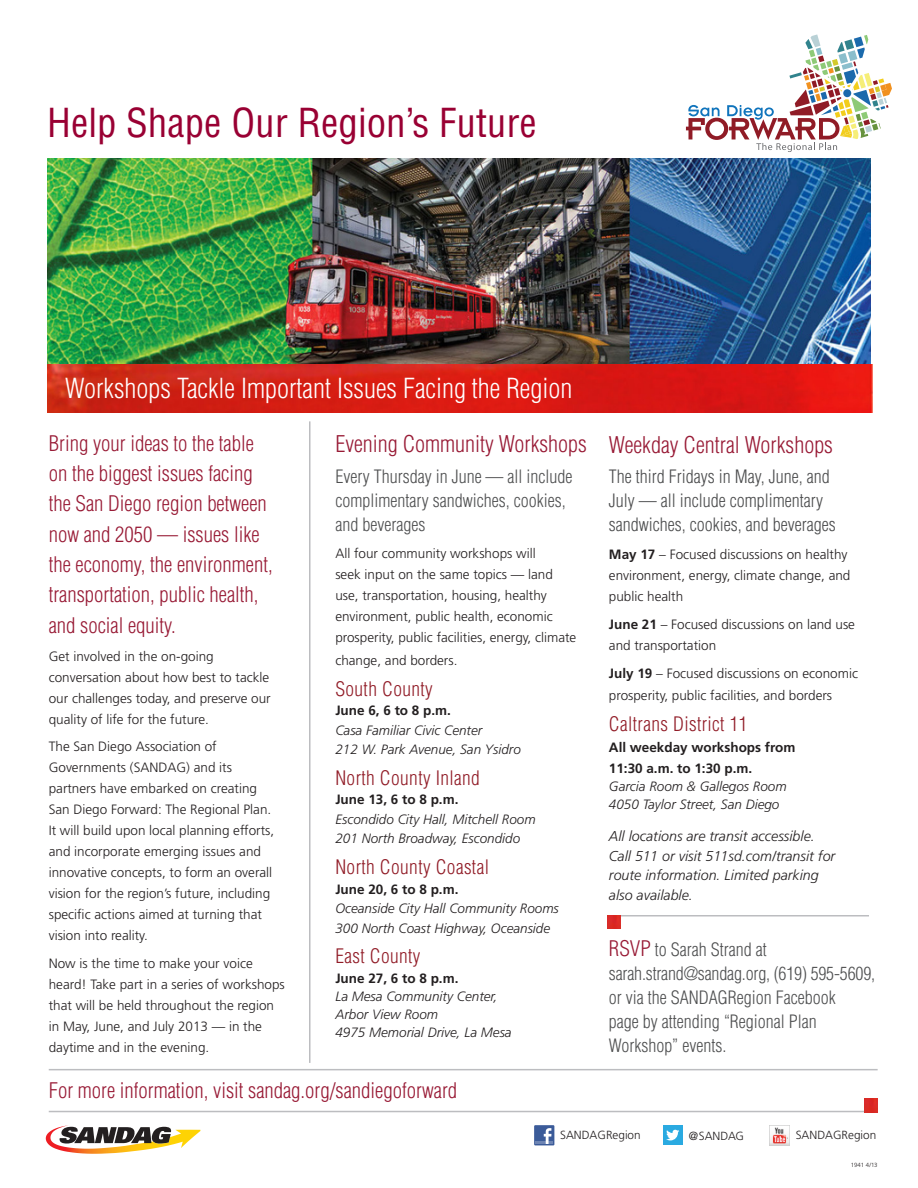
<style>
.page{position:relative;width:918px;height:1188px;background:#fff}
.page>*{position:absolute;margin:0;border:0;box-sizing:border-box;transform-origin:0 0}
.t1{font:condensed 39px "Helvetica LT Std";color:#903}
.t2{font:300 condensed 27px "Helvetica LT Std";color:#fff}
.t3{font:300 condensed 22.5px "Helvetica LT Std";color:#981a35}
.t4{font:300 condensed 21px/30.3px "Helvetica LT Std";color:#981a35}
.t5{font:300 condensed 19.5px "Helvetica LT Std";letter-spacing:.02em;color:#911c27}
.t6{font:300 condensed 18px/24px "Helvetica LT Std";color:#4e4f50}
.t7{font:300 condensed 18px/24px "Helvetica LT Std";color:#4b4c4d}
.t8{font:italic 300 14.25px/19.5px "Frutiger LT Std";color:#231f20}
.t9{font:300 13.5px/21px "Frutiger LT Std";color:#231f20}
.t10{font:italic 300 13.5px/18px "Frutiger LT Std";color:#231f20}
.t11{font:700 13.5px/21px "Frutiger LT Std";color:#231f20}
.t12{font:300 11.85px "Frutiger LT Std";color:#231f20}
.t13{font:300 6px "Frutiger LT Std";color:#231f20}
.s1{font-weight:700}
.s2{font-size:21px;color:#981a35}
</style>
<div class="page">
<img style="left:47px;top:159px;width:825px;height:253px">
<svg style="left:46px;top:1125px;width:154px;height:29px"></svg>
<div style="left:534px;top:1125px;width:20px;height:20px;background:#3b5b99"></div>
<hr style="left:536px;top:1141px;width:17px;height:3px;background:#6d84b3">
<svg style="left:544px;top:1128px;width:7px;height:16px"></svg>
<img style="left:770px;top:1125px;width:20px;height:20px">
<div style="left:663px;top:1125px;width:20px;height:20px;background:#2aaae1"></div>
<svg style="left:666px;top:1130px;width:13px;height:10px"></svg>
<svg style="left:686px;top:34px;width:206px;height:118px"></svg>
<hr style="left:47px;top:371px;width:824px;height:2px;background:#bcbdc0">
<hr style="left:609px;top:915px;width:260px;height:1px;background:#bcbdc0">
<hr style="left:49px;top:1111px;width:829px;height:1px;background:#bcbdc0">
<hr style="left:49px;top:1069px;width:829px;height:1px;background:#bcbdc0">
<hr style="left:309px;top:421px;width:1px;height:642px;background:#bcbdc0">
<img style="left:864px;top:1099px;width:14px;height:13px">
<img style="left:607px;top:915px;width:14px;height:13px">
<p class="t1" style="left:47px;top:98px;width:491px">Help Shape Our Region’s Future</p>
<p class="t2" style="left:65px;top:372px;width:509px">Workshops Tackle Important Issues Facing the Region</p>
<p class="t4" style="left:49px;top:428px;width:225px">Bring your ideas to the table on the biggest issues facing the San Diego region between now and 2050 — issues like the economy, the environment, transportation, public health, and social equity.</p>
<p class="t9" style="left:49px;top:646px;width:224px">Get involved in the on-going conversation about how best to tackle our challenges today, and preserve our quality of life for the future.</p>
<p class="t9" style="left:49px;top:736px;width:227px">The San Diego Association of Governments (SANDAG) and its partners have embarked on creating San Diego Forward: The Regional Plan.<br>It will build upon local planning efforts, and incorporate emerging issues and innovative concepts, to form an overall vision for the region’s future, including specific actions aimed at turning that vision into reality.</p>
<p class="t9" style="left:49px;top:953px;width:238px">Now is the time to make your voice heard! Take part in a series of workshops that will be held throughout the region in May, June, and July 2013 — in the daytime and in the evening.</p>
<p class="t3" style="left:335px;top:430px;width:253px">Evening Community Workshops</p>
<p class="t6" style="left:335px;top:464px;width:239px">Every Thursday in June — all include complimentary sandwiches, cookies, and beverages</p>
<p class="t9" style="left:335px;top:543px;width:242px">All four community workshops will<br>seek input on the same topics — land use, transportation, housing, healthy environment, public health, economic prosperity, public facilities, energy, climate</p>
<p class="t9" style="left:335px;top:650px;width:124px">change, and borders.</p>
<p class="t5" style="left:335px;top:676px;width:99px">South County</p>
<p class="t11" style="left:335px;top:700px;width:117px">June 6, 6 to 8 p.m.</p>
<p class="t10" style="left:335px;top:721px;width:148px">Casa Familiar Civic Center</p>
<p class="t10" style="left:335px;top:741px;width:187px">212 W. Park Avenue, San Ysidro</p>
<p class="t5" style="left:335px;top:766px;width:146px">North County Inland</p>
<p class="t11" style="left:335px;top:789px;width:125px">June 13, 6 to 8 p.m.</p>
<p class="t10" style="left:335px;top:810px;width:202px">Escondido City Hall, Mitchell Room</p>
<p class="t10" style="left:335px;top:830px;width:186px">201 North Broadway, Escondido</p>
<p class="t5" style="left:335px;top:855px;width:155px">North County Coastal</p>
<p class="t11" style="left:335px;top:879px;width:125px">June 20, 6 to 8 p.m.</p>
<p class="t10" style="left:335px;top:900px;width:225px">Oceanside City Hall Community Rooms</p>
<p class="t10" style="left:335px;top:919px;width:216px">300 North Coast Highway, Oceanside</p>
<p class="t5" style="left:335px;top:944px;width:87px">East County</p>
<p class="t11" style="left:335px;top:968px;width:125px">June 27, 6 to 8 p.m.</p>
<p class="t10" style="left:335px;top:987px;width:164px">La Mesa Community Center,<br>Arbor View Room</p>
<p class="t10" style="left:335px;top:1023px;width:178px">4975 Memorial Drive, La Mesa</p>
<p class="t4" style="left:49px;top:1076px;width:410px">For more information, visit sandag.org/sandiegoforward</p>
<p class="t3" style="left:609px;top:430px;width:226px">Weekday Central Workshops</p>
<p class="t7" style="left:609px;top:465px;width:228px">The third Fridays in May, June, and<br>July — all include complimentary sandwiches, cookies, and beverages</p>
<p class="t9" style="left:609px;top:544px;width:243px"><span class="s1">May 17</span> – Focused discussions on healthy environment, energy, climate change, and public health</p>
<p class="t9" style="left:609px;top:614px;width:248px"><span class="s1">June 21</span> – Focused discussions on land use and transportation</p>
<p class="t9" style="left:609px;top:662px;width:251px;line-height:22.5px"><span class="s1">July 19</span> – Focused discussions on economic prosperity, public facilities, and borders</p>
<p class="t5" style="left:609px;top:712px;width:140px">Caltrans District 11</p>
<p class="t11" style="left:609px;top:737px;width:188px">All weekday workshops from<br>11:30 a.m. to 1:30 p.m.</p>
<p class="t10" style="left:609px;top:777px;width:179px">Garcia Room &amp; Gallegos Room</p>
<p class="t10" style="left:609px;top:795px;width:172px">4050 Taylor Street, San Diego</p>
<p class="t8" style="left:609px;top:827px;width:228px">All locations are transit accessible.<br>Call 511 or visit 511sd.com/transit for route information. Limited parking also available.</p>
<p class="t6" style="left:609px;top:937px;width:159px"><span class="s2">RSVP</span> to Sarah Strand at</p>
<p class="t6" style="left:609px;top:961px;width:268px">sarah.strand@sandag.org, (619) 595-5609, or via the SANDAGRegion Facebook<br>page by attending “Regional Plan<br>Workshop” events.</p>
<p class="t12" style="left:560px;top:1128px;width:82px">SANDAGRegion</p>
<p class="t12" style="left:689px;top:1129px;width:57px">@SANDAG</p>
<p class="t12" style="left:796px;top:1128px;width:82px">SANDAGRegion</p>
<p class="t13" style="left:851px;top:1161px;width:28px">1941 4/13</p>
</div>
